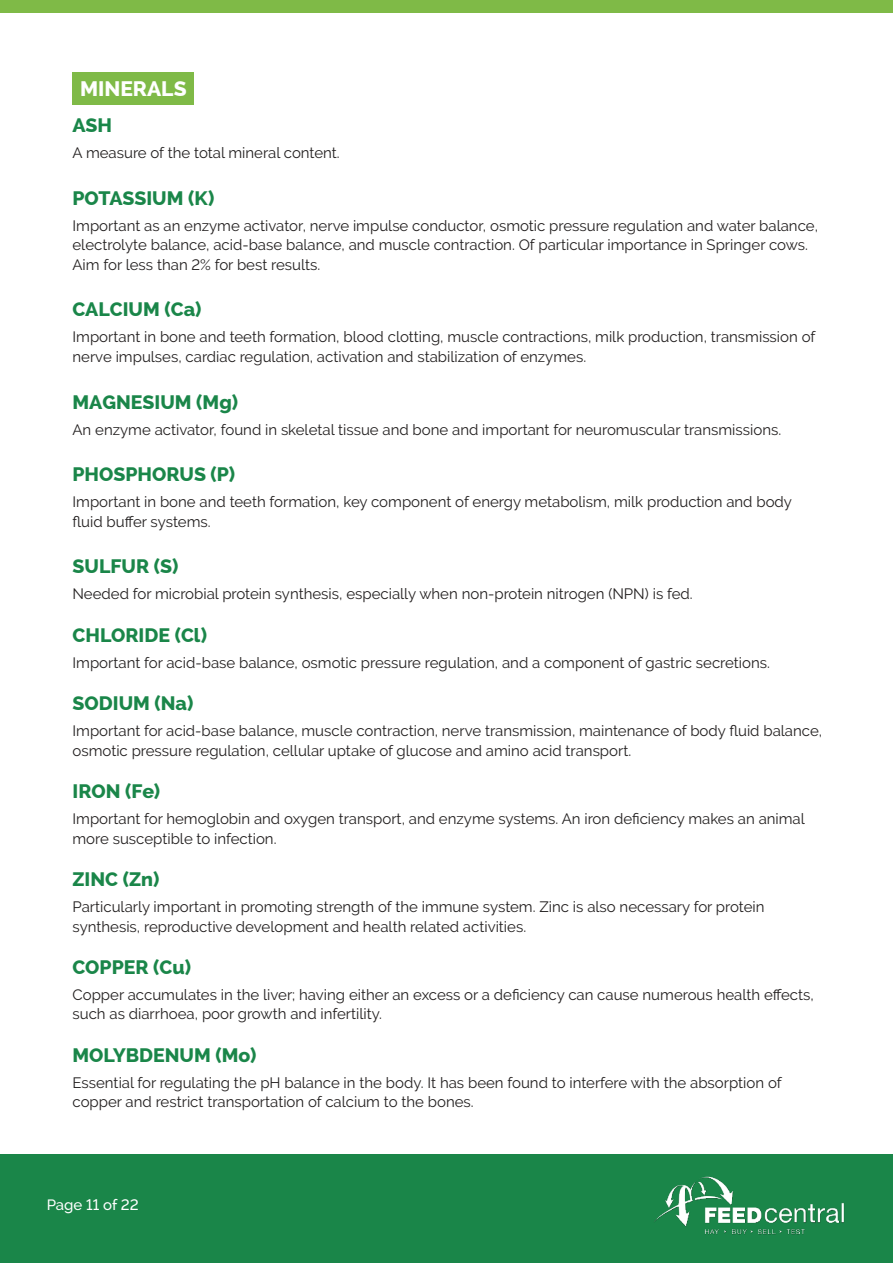
<style>
.page{position:relative;width:893px;height:1263px;background:#fff}
.page>*{position:absolute;margin:0;border:0;box-sizing:border-box;transform-origin:0 0}
.t1{font:800 21px "Raleway";color:#fff}
.t2{font:800 19.5px "Raleway";color:#1a8649}
.t3{font:15px/19.5px "Raleway";color:#221f1f}
.t4{font:500 15px "Raleway";color:#fff}
</style>
<div class="page">
<div style="left:0;top:1154px;width:893px;height:109px;background:#1a8649"></div>
<div style="left:0;top:0;width:893px;height:13px;background:#7fba47"></div>
<img style="left:654px;top:1176px;width:190px;height:59px">
<div style="left:73px;top:72px;width:121px;height:33px;background:#7fba47"></div>
<h1 class="t1" style="left:80px;top:80px;width:108px">MINERALS</h1>
<h2 class="t2" style="left:73px;top:117px;width:41px">ASH</h2>
<p class="t3" style="left:73px;top:144px;width:269px">A measure of the total mineral content.</p>
<h2 class="t2" style="left:73px;top:190px;width:144px">POTASSIUM (K)</h2>
<p class="t3" style="left:73px;top:217px;width:747px">Important as an enzyme activator, nerve impulse conductor, osmotic pressure regulation and water balance, electrolyte balance, acid-base balance, and muscle contraction. Of particular importance in Springer cows.<br>Aim for less than 2% for best results.</p>
<h2 class="t2" style="left:73px;top:301px;width:131px">CALCIUM (Ca)</h2>
<p class="t3" style="left:73px;top:329px;width:744px">Important in bone and teeth formation, blood clotting, muscle contractions, milk production, transmission of nerve impulses, cardiac regulation, activation and stabilization of enzymes.</p>
<h2 class="t2" style="left:73px;top:394px;width:167px">MAGNESIUM (Mg)</h2>
<p class="t3" style="left:73px;top:421px;width:710px">An enzyme activator, found in skeletal tissue and bone and important for neuromuscular transmissions.</p>
<h2 class="t2" style="left:73px;top:466px;width:164px">PHOSPHORUS (P)</h2>
<p class="t3" style="left:73px;top:494px;width:721px">Important in bone and teeth formation, key component of energy metabolism, milk production and body fluid buffer systems.</p>
<h2 class="t2" style="left:73px;top:558px;width:108px">SULFUR (S)</h2>
<p class="t3" style="left:73px;top:586px;width:622px">Needed for microbial protein synthesis, especially when non-protein nitrogen (NPN) is fed.</p>
<h2 class="t2" style="left:73px;top:627px;width:136px">CHLORIDE (Cl)</h2>
<p class="t3" style="left:73px;top:654px;width:699px">Important for acid-base balance, osmotic pressure regulation, and a component of gastric secretions.</p>
<h2 class="t2" style="left:73px;top:695px;width:122px">SODIUM (Na)</h2>
<p class="t3" style="left:73px;top:721px;width:751px">Important for acid-base balance, muscle contraction, nerve transmission, maintenance of body fluid balance, osmotic pressure regulation, cellular uptake of glucose and amino acid transport.</p>
<h2 class="t2" style="left:73px;top:783px;width:89px">IRON (Fe)</h2>
<p class="t3" style="left:73px;top:809px;width:734px">Important for hemoglobin and oxygen transport, and enzyme systems. An iron deficiency makes an animal more susceptible to infection.</p>
<h2 class="t2" style="left:73px;top:871px;width:88px">ZINC (Zn)</h2>
<p class="t3" style="left:73px;top:898px;width:694px">Particularly important in promoting strength of the immune system. Zinc is also necessary for protein synthesis, reproductive development and health related activities.</p>
<h2 class="t2" style="left:73px;top:959px;width:120px">COPPER (Cu)</h2>
<p class="t3" style="left:73px;top:985px;width:743px">Copper accumulates in the liver; having either an excess or a deficiency can cause numerous health effects, such as diarrhoea, poor growth and infertility.</p>
<h2 class="t2" style="left:73px;top:1047px;width:185px">MOLYBDENUM (Mo)</h2>
<p class="t3" style="left:73px;top:1073px;width:711px">Essential for regulating the pH balance in the body. It has been found to interfere with the absorption of copper and restrict transportation of calcium to the bones.</p>
<p class="t4" style="left:47px;top:1196px;width:93px">Page 11 of 22</p>
</div>
